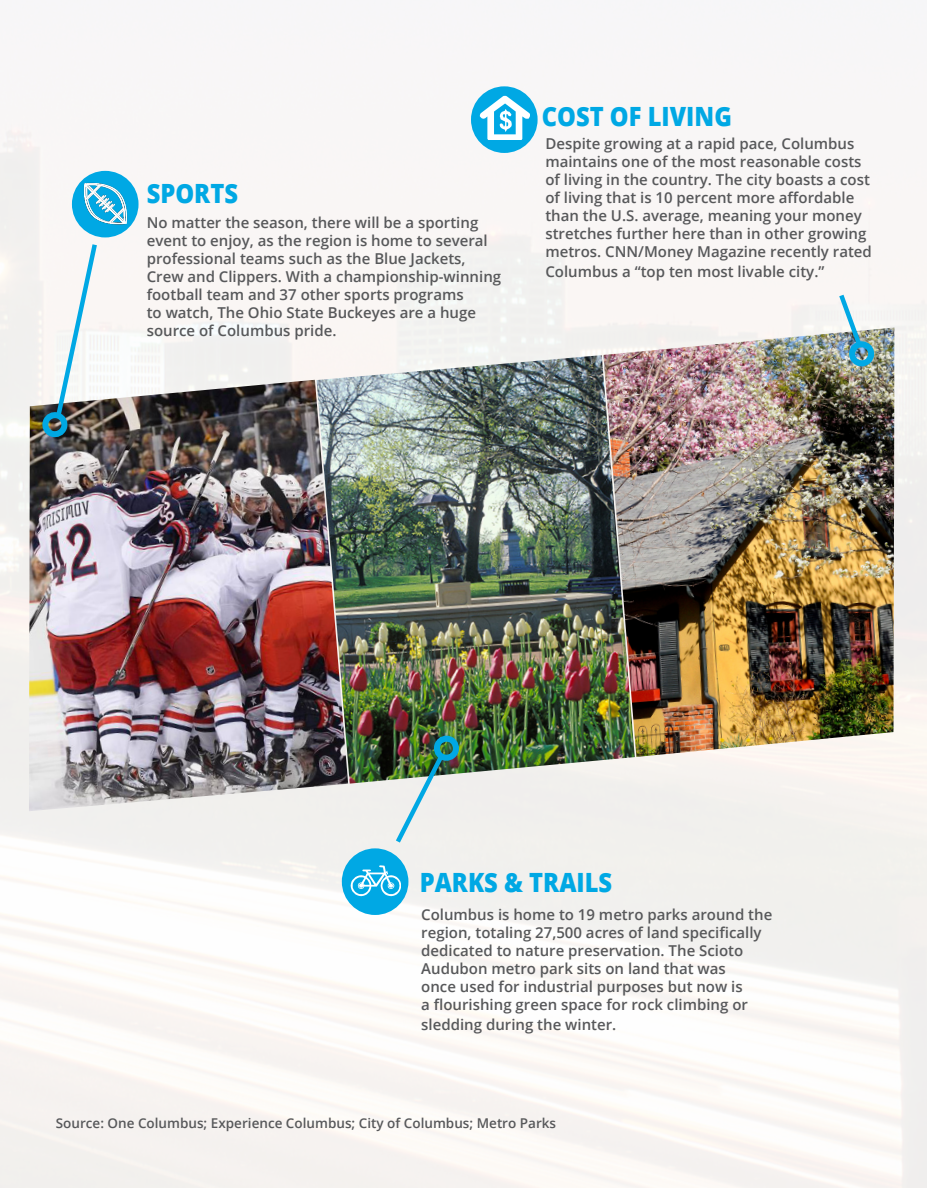
<style>
.page{position:relative;width:927px;height:1188px;background:#fff}
.page>*{position:absolute;margin:0;border:0;box-sizing:border-box;transform-origin:0 0}
.t1{font:800 26.55px "Open Sans";color:#00a8e4;scale:.89 1}
.t2{font:600 15px/18px "Open Sans";color:#57585a}
.t3{font:600 13.5px "Open Sans";color:#57585a}
</style>
<div class="page">
<img style="left:0;top:86px;width:927px;height:1102px">
<img style="left:29px;top:380px;width:319px;height:431px">
<img style="left:317px;top:355px;width:318px;height:429px">
<img style="left:603px;top:327px;width:291px;height:430px">
<img style="left:392px;top:729px;width:73px;height:119px">
<div style="left:342px;top:848px;width:66px;height:67px;background:#00a8e4;border-radius:50%"></div>
<svg style="left:351px;top:865px;width:49px;height:31px"></svg>
<img style="left:836px;top:290px;width:42px;height:80px">
<div style="left:471px;top:86px;width:67px;height:67px;background:#00a8e4;border-radius:50%"></div>
<svg style="left:480px;top:96px;width:49px;height:44px"></svg>
<svg style="left:37px;top:239px;width:63px;height:204px"></svg>
<div style="left:72px;top:171px;width:67px;height:66px;background:#00a8e4;border-radius:50%"></div>
<img style="left:83px;top:182px;width:45px;height:43px">
<p class="t1" style="left:147px;top:173px;width:104px">SPORTS</p>
<p class="t2" style="left:147px;top:213px;width:356px">No matter the season, there will be a sporting event to enjoy, as the region is home to several professional teams such as the Blue Jackets, Crew and Clippers. With a championship-winning football team and 37 other sports programs<br>to watch, The Ohio State Buckeyes are a huge source of Columbus pride.</p>
<p class="t1" style="left:542px;top:96px;width:215px">COST OF LIVING</p>
<p class="t2" style="left:545px;top:134px;width:328px">Despite growing at a rapid pace, Columbus maintains one of the most reasonable costs of living in the country. The city boasts a cost of living that is 10 percent more affordable than the U.S. average, meaning your money stretches further here than in other growing metros. CNN/Money Magazine recently rated</p>
<p class="t2" style="left:545px;top:262px;width:281px">Columbus a “top ten most livable city.”</p>
<p class="t1" style="left:420px;top:862px;width:218px">PARKS &amp; TRAILS</p>
<p class="t2" style="left:421px;top:905px;width:353px">Columbus is home to 19 metro parks around the region, totaling 27,500 acres of land specifically dedicated to nature preservation. The Scioto Audubon metro park sits on land that was<br>once used for industrial purposes but now is<br>a flourishing green space for rock climbing or</p>
<p class="t2" style="left:421px;top:1015px;width:197px">sledding during the winter.</p>
<p class="t3" style="left:56px;top:1113px;width:502px">Source: One Columbus; Experience Columbus; City of Columbus; Metro Parks</p>
</div>
